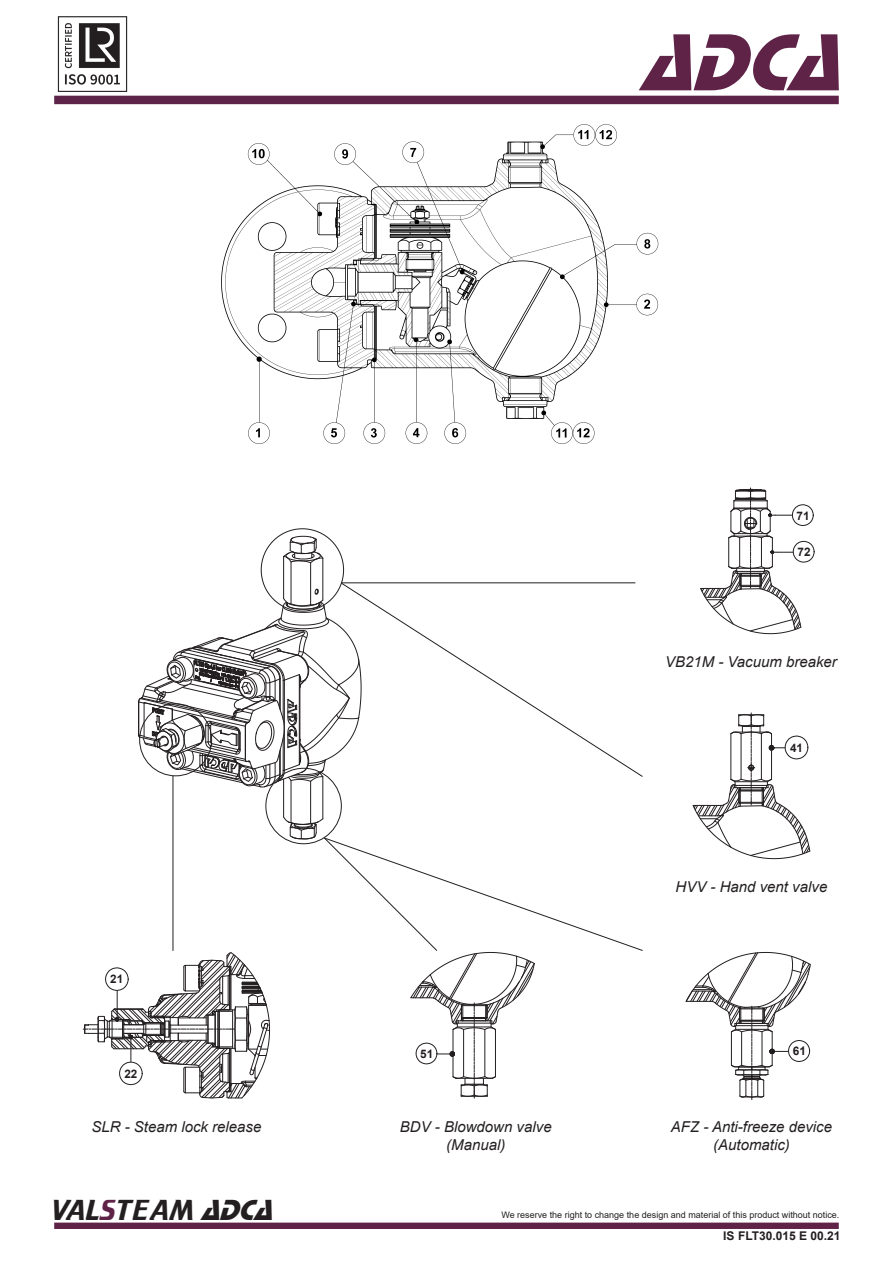
<style>
.page{position:relative;width:893px;height:1263px;background:#fff}
.page>*{position:absolute;margin:0;border:0;box-sizing:border-box;transform-origin:0 0}
.t1{font:italic 84px "Stop D";color:#5f2348}
.t2{font:30px "Trekker";color:#231f20}
.t3{font:italic 15px "Arial";color:#231f20}
.t4{font:700 12px "Arial";color:#231f20}
.t5{font:700 11.85px "Arial";color:#231f20}
.t6{font:700 11.7px "Arial";color:#231f20}
.t7{font:9px "Arial";color:#231f20}
.s1{color:#5f2348}
.s2{font-family:"Stop D";font-style:italic}
</style>
<div class="page">
<div style="left:54px;top:96px;width:785px;height:8px;background:#5e2348"></div>
<div style="left:54px;top:1222px;width:785px;height:7px;background:#5f2348;border:2px solid #5f2348"></div>
<img style="left:57px;top:16px;width:71px;height:76px">
<hr style="left:323px;top:558px;width:1px;height:42px;background:#231f20">
<hr style="left:310px;top:563px;width:1px;height:42px;background:#231f20">
<hr style="left:283px;top:556px;width:1px;height:42px;background:#231f20">
<hr style="left:291px;top:562px;width:1px;height:42px;background:#231f20">
<svg style="left:283px;top:536px;width:41px;height:27px"></svg>
<svg style="left:138px;top:588px;width:202px;height:199px"></svg>
<hr style="left:291px;top:780px;width:1px;height:42px;background:#231f20">
<hr style="left:310px;top:781px;width:1px;height:42px;background:#231f20">
<hr style="left:283px;top:779px;width:1px;height:38px;background:#231f20">
<hr style="left:323px;top:777px;width:1px;height:42px;background:#231f20">
<img style="left:221px;top:125px;width:438px;height:319px">
<svg style="left:83px;top:952px;width:187px;height:147px"></svg>
<svg style="left:283px;top:816px;width:360px;height:282px"></svg>
<svg style="left:340px;top:582px;width:303px;height:195px"></svg>
<hr style="left:173px;top:776px;width:1px;height:175px;background:#231f20">
<svg style="left:693px;top:713px;width:117px;height:146px"></svg>
<svg style="left:686px;top:952px;width:125px;height:148px"></svg>
<svg style="left:700px;top:488px;width:115px;height:146px"></svg>
<hr style="left:341px;top:582px;width:294px;height:1px;background:#231f20">
<h1 class="t1" style="left:640px;top:14px;width:227px">ADCA</h1>
<p class="t6" style="left:797px;top:507px;width:15px">71</p>
<p class="t6" style="left:797px;top:544px;width:15px">72</p>
<p class="t3" style="left:665px;top:652px;width:173px">VB21M - Vacuum breaker</p>
<p class="t6" style="left:790px;top:739px;width:14px">41</p>
<p class="t6" style="left:110px;top:971px;width:15px">21</p>
<p class="t6" style="left:124px;top:1065px;width:15px">22</p>
<p class="t6" style="left:420px;top:1046px;width:15px">51</p>
<p class="t3" style="left:92px;top:1117px;width:171px">SLR - Steam lock release</p>
<p class="t3" style="left:400px;top:1117px;width:153px">BDV - Blowdown valve</p>
<p class="t3" style="left:446px;top:1135px;width:61px">(Manual)</p>
<p class="t3" style="left:676px;top:877px;width:153px">HVV - Hand vent valve</p>
<p class="t5" style="left:793px;top:1043px;width:15px">61</p>
<p class="t3" style="left:671px;top:1117px;width:163px">AFZ - Anti-freeze device</p>
<p class="t3" style="left:713px;top:1135px;width:78px">(Automatic)</p>
<p class="t2" style="left:51px;top:1193px;width:232px">VAL<span class="s1">S</span>TEAM <span class="s2">ADCA</span></p>
<p class="t7" style="left:501px;top:1209px;width:340px">We reserve the right to change the design and material of this product without notice.</p>
<p class="t4" style="left:723px;top:1227px;width:119px">IS FLT30.015 E 00.21</p>
</div>
